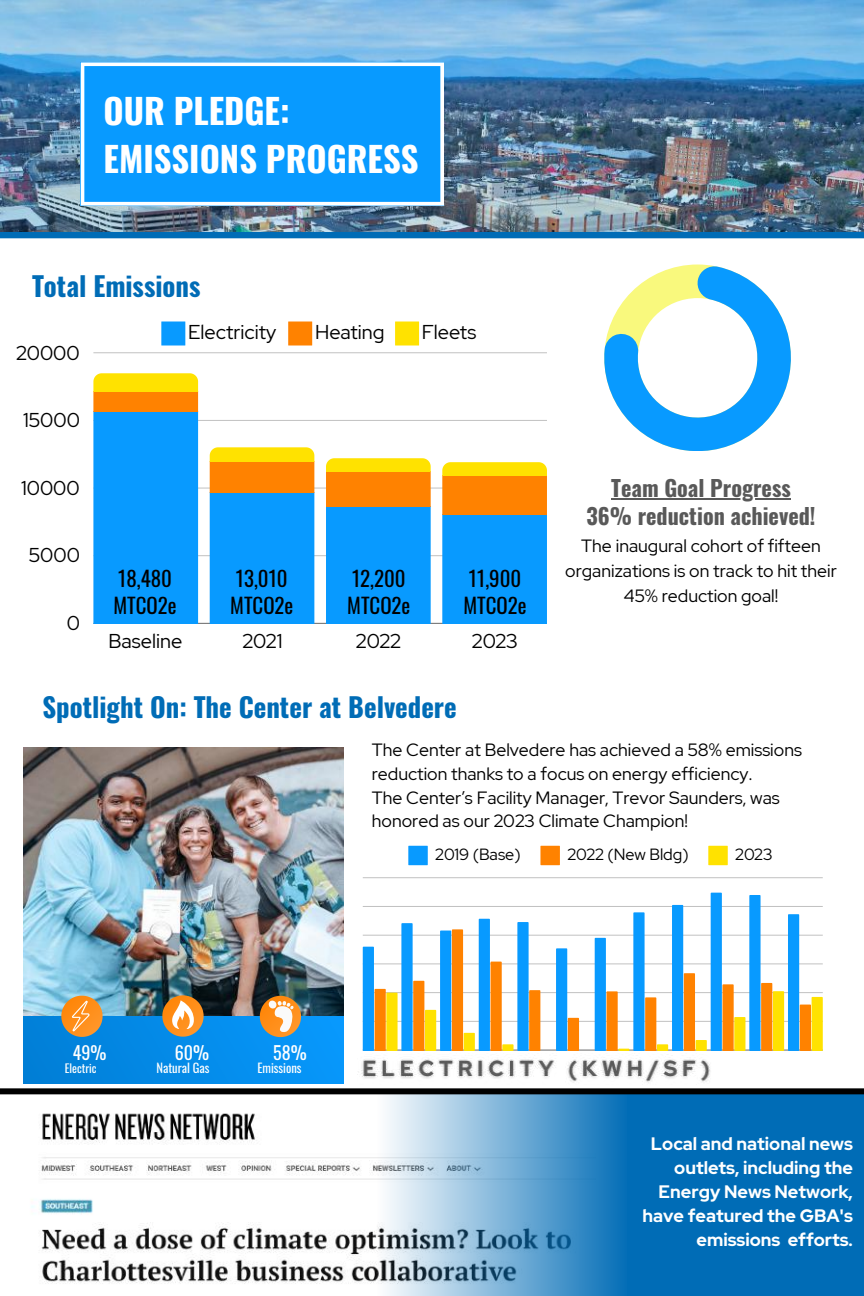
<style>
.page{position:relative;width:864px;height:1296px;background:#fff}
.page>*{position:absolute;margin:0;border:0;box-sizing:border-box;transform-origin:0 0}
.t1{font:700 34.6px/48px "Oswald";color:#fff}
.t2{font:700 26.8px "Oswald";color:#006cb6}
.t3{font:700 22.2px/28.4px "Oswald";color:#595959;text-align:center}
.t4{font:20.8px/27px "Oswald";color:#000}
.t5{font:20px "Red Hat Display";color:#000}
.t6{font:700 18px/24px "Red Hat Display";color:#fff;text-align:right}
.t7{font:18px "Oswald";color:#fff}
.t8{font:17.8px/23.6px "Red Hat Display";color:#000;text-align:center}
.t9{font:16.2px "Red Hat Display";color:#000}
.t10{font:12.6px "Oswald";color:#fff}
.t11{font:11.6px "Oswald";color:#fff}
</style>
<div class="page">
<div style="left:0;top:232px;width:864px;height:6px;background:#006cb6"></div>
<img style="left:0;top:0;width:864px;height:231px">
<div style="left:628px;top:1094px;width:236px;height:202px;background:#006cb6"></div>
<img style="left:31px;top:1113px;width:346px;height:171px">
<svg style="left:377px;top:1094px;width:254px;height:202px;background:#76acd1"></svg>
<svg style="left:81px;top:62px;width:363px;height:144px;background:#18a0ff"></svg>
<div style="left:161px;top:322px;width:24px;height:24px;background:#089aff"></div>
<div style="left:288px;top:322px;width:24px;height:24px;background:#ff8200"></div>
<div style="left:395px;top:322px;width:24px;height:24px;background:#ffe200"></div>
<hr style="left:93px;top:623px;width:454px;height:1px;background:#000;opacity:.6">
<hr style="left:93px;top:555px;width:454px;height:1px;background:#000;opacity:.25">
<hr style="left:93px;top:488px;width:454px;height:1px;background:#000;opacity:.25">
<hr style="left:93px;top:420px;width:454px;height:1px;background:#c5c5c5">
<hr style="left:93px;top:353px;width:454px;height:1px;background:#eee">
<svg style="left:93px;top:373px;width:105px;height:250px;background:#319ed8"></svg>
<svg style="left:210px;top:447px;width:104px;height:176px;background:#489cbd"></svg>
<svg style="left:326px;top:458px;width:105px;height:165px;background:#519bb4"></svg>
<svg style="left:442px;top:462px;width:105px;height:161px;background:#599aac"></svg>
<div style="left:0;top:1088px;width:864px;height:6px;background:#000"></div>
<svg style="left:604px;top:265px;width:187px;height:186px"></svg>
<hr style="left:611px;top:498px;width:180px;height:2px;background:#595959">
<img style="left:24px;top:747px;width:319px;height:269px">
<div style="left:23px;top:1016px;width:321px;height:68px;background:linear-gradient(to right,#007ed6,#0798fc)"></div>
<svg style="left:162px;top:995px;width:42px;height:42px;background:#c4945a"></svg>
<svg style="left:260px;top:996px;width:41px;height:41px"></svg>
<svg style="left:61px;top:996px;width:42px;height:41px;background:#d29851"></svg>
<svg style="left:408px;top:846px;width:20px;height:19px"></svg>
<svg style="left:540px;top:846px;width:20px;height:19px"></svg>
<svg style="left:708px;top:846px;width:20px;height:19px"></svg>
<hr style="left:363px;top:1050px;width:460px;height:1px;background:#000;opacity:.6">
<hr style="left:363px;top:1021px;width:460px;height:1px;background:#000;opacity:.25">
<hr style="left:363px;top:992px;width:460px;height:1px;background:#000;opacity:.25">
<hr style="left:363px;top:964px;width:460px;height:1px;background:#e6e6e6">
<hr style="left:363px;top:935px;width:460px;height:1px;background:#d4d4d4">
<hr style="left:363px;top:906px;width:460px;height:1px;background:#c2c2c2">
<hr style="left:363px;top:878px;width:460px;height:1px;background:#f1f1f1">
<svg style="left:363px;top:919px;width:177px;height:131px"></svg>
<svg style="left:556px;top:948px;width:23px;height:102px"></svg>
<svg style="left:595px;top:893px;width:228px;height:157px"></svg>
<img style="left:357px;top:1059px;width:354px;height:24px">
<h1 class="t1" style="left:104px;top:85px;width:317px">OUR PLEDGE:<br>EMISSIONS PROGRESS</h1>
<h2 class="t2" style="left:32px;top:265px;width:170px">Total Emissions</h2>
<p class="t5" style="left:16px;top:339px;width:65px">20000</p>
<p class="t5" style="left:23px;top:407px;width:58px">15000</p>
<p class="t5" style="left:21px;top:474px;width:60px">10000</p>
<p class="t5" style="left:29px;top:542px;width:53px">5000</p>
<p class="t5" style="left:67px;top:610px;width:15px">0</p>
<p class="t5" style="left:188px;top:318px;width:90px">Electricity</p>
<p class="t5" style="left:315px;top:318px;width:71px">Heating</p>
<p class="t5" style="left:422px;top:318px;width:56px">Fleets</p>
<p class="t4" style="left:114px;top:564px;width:65px">18,480<br>MTCO2e</p>
<p class="t4" style="left:230px;top:564px;width:65px">13,010<br>MTCO2e</p>
<p class="t4" style="left:347px;top:564px;width:65px">12,200<br>MTCO2e</p>
<p class="t4" style="left:463px;top:564px;width:65px">11,900<br>MTCO2e</p>
<p class="t5" style="left:108px;top:628px;width:76px">Baseline</p>
<p class="t5" style="left:242px;top:628px;width:42px">2021</p>
<p class="t5" style="left:356px;top:628px;width:47px">2022</p>
<p class="t5" style="left:472px;top:628px;width:47px">2023</p>
<p class="t3" style="left:586px;top:473px;width:231px">Team Goal Progress<br>36% reduction achieved!</p>
<p class="t8" style="left:565px;top:534px;width:273px;line-height:24.6px">The inaugural cohort of fifteen organizations is on track to hit their<br>45% reduction goal!</p>
<h2 class="t2" style="left:42px;top:686px;width:416px">Spotlight On: The Center at Belvedere</h2>
<p class="t8" style="left:372px;top:738px;width:432px;text-align:left">The Center at Belvedere has achieved a 58% emissions reduction thanks to a focus on energy efficiency.<br>The Center’s Facility Manager, Trevor Saunders, was honored as our 2023 Climate Champion!</p>
<p class="t7" style="left:73px;top:1038px;width:35px">49%</p>
<p class="t11" style="left:65px;top:1060px;width:33px">Electric</p>
<p class="t7" style="left:175px;top:1038px;width:36px">60%</p>
<p class="t10" style="left:156px;top:1058px;width:55px">Natural Gas</p>
<p class="t7" style="left:273px;top:1038px;width:35px">58%</p>
<p class="t10" style="left:257px;top:1058px;width:46px">Emissions</p>
<p class="t9" style="left:435px;top:843px;width:87px">2019 (Base)</p>
<p class="t9" style="left:567px;top:843px;width:123px">2022 (New Bldg)</p>
<p class="t9" style="left:735px;top:843px;width:39px">2023</p>
<p class="t6" style="left:643px;top:1131px;width:212px">Local and national news outlets, including the<br>Energy News Network, have featured the GBA's emissions efforts.</p>
</div>
